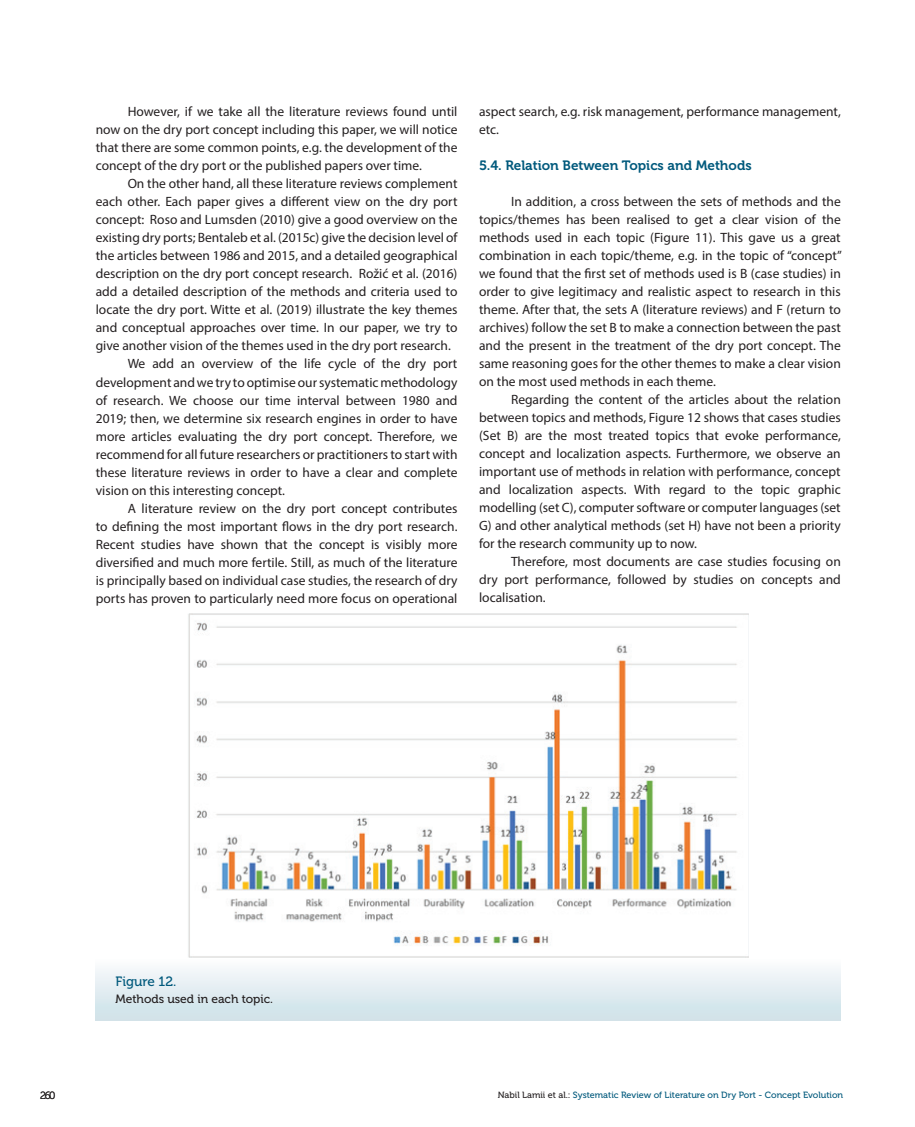
<style>
.page{position:relative;width:915px;height:1127px;background:#fff}
.page>*{position:absolute;margin:0;border:0;box-sizing:border-box;transform-origin:0 0}
.Body_text{font:13.5px/18px "Myriad Pro";color:#231f20;text-align:justify}
.Podnaslov{font:13.5px "Museo 700";color:#00597c}
.Figure{font:13.5px "Museo 500";color:#00597c}
.Figure-2{font:12px "Museo 500";color:#231f20}
.t1{font:10.5px "Museo 300";color:#231f20}
.t2{font:9px "Museo 500";color:#00597c}
.s1{color:#231f20}
</style>
<div class="page">
<div style="left:96px;top:957px;width:744px;height:63px;background:linear-gradient(to bottom,#fefdfe,#cce1e8)"></div>
<img style="left:188px;top:613px;width:560px;height:344px">
<p class="Body_text" style="left:96px;top:103px;width:363px;text-indent:32px">However, if we take all the literature reviews found until now on the dry port concept including this paper, we will notice that there are some common points, e.g. the development of the concept of the dry port or the published papers over time.</p>
<p class="Body_text" style="left:96px;top:175px;width:363px;text-indent:32px">On the other hand, all these literature reviews complement each other. Each paper gives a different view on the dry port concept: Roso and Lumsden (2010) give a good overview on the existing dry ports; Bentaleb et al. (2015c) give the decision level of the articles between 1986 and 2015, and a detailed geographical description on the dry port concept research. Rožić et al. (2016) add a detailed description of the methods and criteria used to locate the dry port. Witte et al. (2019) illustrate the key themes and conceptual approaches over time. In our paper, we try to give another vision of the themes used in the dry port research.</p>
<p class="Body_text" style="left:96px;top:355px;width:363px;text-indent:32px">We add an overview of the life cycle of the dry port development and we try to optimise our systematic methodology of research. We choose our time interval between 1980 and 2019; then, we determine six research engines in order to have more articles evaluating the dry port concept. Therefore, we recommend for all future researchers or practitioners to start with these literature reviews in order to have a clear and complete vision on this interesting concept.</p>
<p class="Body_text" style="left:96px;top:499px;width:363px;text-indent:32px">A literature review on the dry port concept contributes to defining the most important flows in the dry port research.<br>Recent studies have shown that the concept is visibly more diversified and much more fertile. Still, as much of the literature is principally based on individual case studies, the research of dry ports has proven to particularly need more focus on operational</p>
<p class="Body_text" style="left:479px;top:102px;width:363px">aspect search, e.g. risk management, performance management, etc.</p>
<p class="Podnaslov" style="left:479px;top:158px;width:274px">5.4. Relation Between Topics and Methods</p>
<p class="Body_text" style="left:479px;top:192px;width:364px;text-indent:32px">In addition, a cross between the sets of methods and the topics/themes has been realised to get a clear vision of the methods used in each topic (Figure 11). This gave us a great combination in each topic/theme, e.g. in the topic of “concept” we found that the first set of methods used is B (case studies) in order to give legitimacy and realistic aspect to research in this theme. After that, the sets A (literature reviews) and F (return to archives) follow the set B to make a connection between the past and the present in the treatment of the dry port concept. The same reasoning goes for the other themes to make a clear vision on the most used methods in each theme.</p>
<p class="Body_text" style="left:479px;top:390px;width:363px;text-indent:32px">Regarding the content of the articles about the relation between topics and methods, Figure 12 shows that cases studies (Set B) are the most treated topics that evoke performance, concept and localization aspects. Furthermore, we observe an important use of methods in relation with performance, concept and localization aspects. With regard to the topic graphic modelling (set C), computer software or computer languages (set G) and other analytical methods (set H) have not been a priority for the research community up to now.</p>
<p class="Body_text" style="left:479px;top:552px;width:363px;text-indent:32px">Therefore, most documents are case studies focusing on dry port performance, followed by studies on concepts and localisation.</p>
<p class="Figure" style="left:115px;top:974px;width:62px">Figure 12.</p>
<p class="Figure-2" style="left:115px;top:992px;width:159px">Methods used in each topic.</p>
<p class="t1" style="left:40px;top:1090px;width:17px">260</p>
<p class="t2" style="left:497px;top:1090px;width:347px"><span class="s1">Nabil Lamii et al.:</span> Systematic Review of Literature on Dry Port - Concept Evolution</p>
</div>
